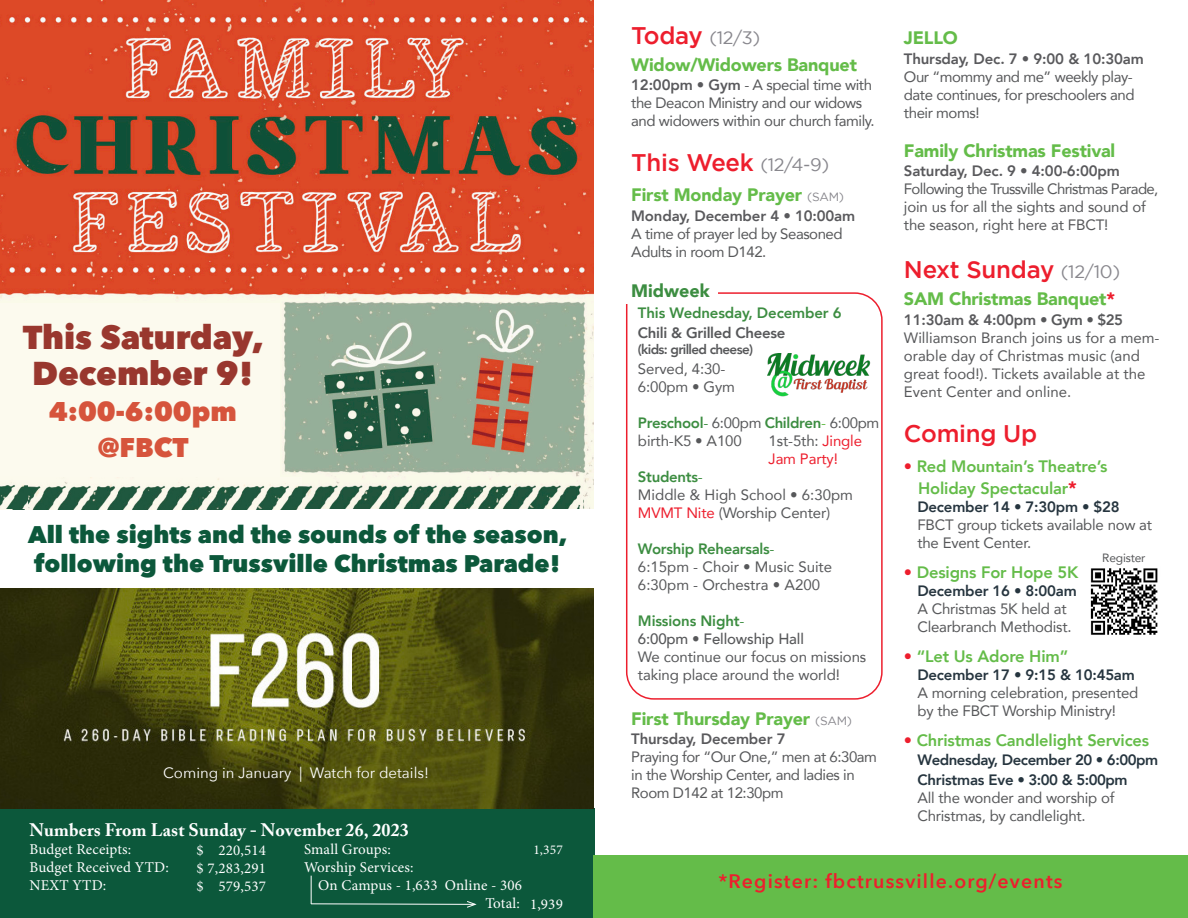
<style>
.page{position:relative;width:1188px;height:918px;background:#fff}
.page>*{position:absolute;margin:0;border:0;box-sizing:border-box;transform-origin:0 0}
.t1{font:800 33px "Avenir Next";color:#99372e}
.t2{font:800 27px "Avenir Next";color:#d6543c}
.t3{font:800 24px "Avenir Next";color:#0c583b}
.t4{font:500 24px "Gotham";letter-spacing:-.01em;color:#ed1e2d}
.t5{font:600 19.5px "Avenir Next";letter-spacing:.06em;color:#ed1e2d}
.t6{font:900 18px "Avenir";letter-spacing:-.01em;color:#64bc49}
.t7{font:700 18px "Adobe Caslon Pro";letter-spacing:.01em;color:#fff}
.t8{font:18px "Gotham";color:#88878d}
.t9{font:900 18px "Avenir";color:#3c8d41}
.t10{font:800 16.5px "Avenir";letter-spacing:-.01em;color:#64bc49}
.t11{font:15px/18px "Avenir";letter-spacing:-.015em;color:#57585a}
.t12{font:800 15px/18px "Avenir";letter-spacing:-.01em;color:#59595c}
.t13{font:15px/18px "Minion Pro";letter-spacing:.01em;color:#fff}
.t14{font:800 15px/19.5px "Avenir";letter-spacing:-.015em;color:#26353f}
.t15{font:800 15px "Avenir";letter-spacing:-.02em;color:#3c8d41}
.t16{font:500 15px/18px "Avenir";letter-spacing:-.01em;color:#57585a}
.t17{font:15px "Avenir Next";color:#fff}
.t18{font:800 15px "Avenir";letter-spacing:-.02em;color:#57585a}
.t19{font:15px "Avenir";letter-spacing:-.01em;color:#ed1e2d}
.t20{font:800 13.5px "Avenir";letter-spacing:-.05em;color:#57585a}
.t21{font:13.5px "Minion Pro";color:#fff}
.t22{font:12px "Avenir";letter-spacing:-.015em;color:#57585a}
.s1{font-weight:500;font-size:24px;color:#ed1e2d}
.s2{font-weight:800;color:#59595c}
.s3{font-weight:400;font-size:18px;color:#88878d}
.s4{font-family:"Gotham";font-weight:400;font-size:12px;color:#88878d}
.s5{font-weight:400}
.s6{font-weight:400;color:#57585a}
.s7{font-weight:400;color:#64bc49}
.s8{color:#ed1e2d}
.s9{font-weight:800;color:#3c8d41}
.s10{font-weight:400;color:#3c8d41}
.s11{color:#57585a}
.s12{font-weight:900;font-size:18px;color:#ed1e2d}
.s13{font-family:"Avenir";font-weight:800}
</style>
<div class="page">
<div style="left:0;top:252px;width:356px;height:247px;background:#fcfaee"></div>
<img style="left:0;top:0;width:593px;height:302px">
<div style="left:0;top:808px;width:595px;height:110px;background:#0c583b"></div>
<svg style="left:311px;top:876px;width:165px;height:32px"></svg>
<img style="left:283px;top:302px;width:311px;height:207px">
<img style="left:27px;top:477px;width:274px;height:32px">
<img style="left:0;top:482px;width:27px;height:27px">
<img style="left:0;top:588px;width:594px;height:220px">
<svg style="left:626px;top:292px;width:257px;height:408px"></svg>
<div style="left:622px;top:281px;width:96px;height:22px;background:#fff"></div>
<div style="left:593px;top:855px;width:594px;height:63px;background:#64bc49"></div>
<img style="left:767px;top:353px;width:103px;height:45px">
<img style="left:1090px;top:568px;width:68px;height:67px">
<p class="t1" style="left:23px;top:317px;width:243px">This Saturday,</p>
<p class="t1" style="left:32px;top:353px;width:223px">December 9!</p>
<p class="t2" style="left:49px;top:394px;width:190px">4:00-6:00pm</p>
<p class="t2" style="left:98px;top:430px;width:92px">@FBCT</p>
<p class="t3" style="left:28px;top:520px;width:541px">All the sights and the sounds of the season,</p>
<p class="t3" style="left:34px;top:549px;width:528px">following the Trussville Christmas Parade!</p>
<p class="t17" style="left:163px;top:760px;width:267px">Coming in January | Watch for details!</p>
<p class="t7" style="left:30px;top:820px;width:381px">Numbers From Last Sunday - November 26, 2023</p>
<p class="t13" style="left:30px;top:841px;width:103px">Budget Receipts:</p>
<p class="t13" style="left:30px;top:859px;width:141px">Budget Received YTD:</p>
<p class="t13" style="left:30px;top:877px;width:78px">NEXT YTD:</p>
<p class="t13" style="left:304px;top:841px;width:88px">Small Groups:</p>
<p class="t13" style="left:304px;top:859px;width:111px">Worship Services:</p>
<p class="t13" style="left:318px;top:877px;width:205px">On Campus - 1,633 Online - 306</p>
<p class="t13" style="left:485px;top:895px;width:36px">Total:</p>
<p class="t13" style="left:197px;top:842px;width:71px">$<br>$ 7,283,291</p>
<p class="t13" style="left:197px;top:878px;width:9px">$</p>
<p class="t13" style="left:219px;top:842px;width:49px">220,514</p>
<p class="t13" style="left:219px;top:878px;width:49px">579,537</p>
<p class="t21" style="left:533px;top:840px;width:31px">1,357</p>
<p class="t13" style="left:530px;top:895px;width:34px">1,939</p>
<p class="t8" style="left:631px;top:28px;width:131px"><span class="s1">Today</span> (12/3)</p>
<p class="t6" style="left:631px;top:49px;width:227px">Widow/Widowers Banquet</p>
<p class="t11" style="left:631px;top:76px;width:245px"><span class="s2">12:00pm • Gym</span> - A special time with the Deacon Ministry and our widows and widowers within our church family.</p>
<p class="t4" style="left:631px;top:149px;width:199px">This Week <span class="s3">(12/4-9)</span></p>
<p class="t6" style="left:631px;top:180px;width:214px">First Monday Prayer <span class="s4">(SAM)</span></p>
<p class="t12" style="left:631px;top:207px;width:225px">Monday, December 4 • 10:00am</p>
<p class="t11" style="left:631px;top:224px;width:213px">A time of prayer led by Seasoned<br>Adults in room D142.</p>
<p class="t9" style="left:631px;top:276px;width:80px">Midweek</p>
<p class="t15" style="left:638px;top:302px;width:205px">This Wednesday, December 6</p>
<p class="t18" style="left:638px;top:321px;width:149px">Chili &amp; Grilled Cheese</p>
<p class="t20" style="left:638px;top:339px;width:117px">(kids: grilled cheese)</p>
<p class="t11" style="left:638px;top:359px;width:89px">Served, 4:30-</p>
<p class="t11" style="left:638px;top:377px;width:99px">6:00pm • Gym</p>
<p class="t15" style="left:638px;top:411px;width:243px">Preschool<span class="s5">-</span> <span class="s6">6:00pm</span> Children<span class="s7">-</span> <span class="s6">6:00pm</span></p>
<p class="t11" style="left:638px;top:431px;width:105px">birth-K5 • A100</p>
<p class="t15" style="left:638px;top:465px;width:66px">Students<span class="s5">-</span></p>
<p class="t11" style="left:638px;top:485px;width:217px">Middle &amp; High School • 6:30pm</p>
<p class="t11" style="left:638px;top:503px;width:194px"><span class="s8">MVMT Nite</span> (Worship Center)</p>
<p class="t15" style="left:638px;top:537px;width:138px">Worship Rehearsals<span class="s5">-</span></p>
<p class="t11" style="left:638px;top:557px;width:196px">6:15pm - Choir • Music Suite</p>
<p class="t11" style="left:638px;top:575px;width:184px">6:30pm - Orchestra • A200</p>
<p class="t16" style="left:638px;top:611px;width:168px"><span class="s9">Missions Night</span><span class="s10">-<br></span>6:00pm • Fellowship Hall</p>
<p class="t11" style="left:638px;top:647px;width:230px">We continue our focus on missions</p>
<p class="t11" style="left:638px;top:665px;width:203px">taking place around the world!</p>
<p class="t6" style="left:631px;top:703px;width:222px">First Thursday Prayer <span class="s4">(SAM)</span></p>
<p class="t12" style="left:631px;top:730px;width:156px">Thursday, December 7</p>
<p class="t11" style="left:631px;top:748px;width:247px">Praying for “Our One,” men at 6:30am in the Worship Center, and ladies in<br>Room D142 at 12:30pm</p>
<p class="t11" style="left:769px;top:431px;width:95px">1st-5th: <span class="s8">Jingle</span></p>
<p class="t19" style="left:769px;top:447px;width:71px">Jam Party!</p>
<p class="t6" style="left:904px;top:23px;width:55px">JELLO</p>
<p class="t12" style="left:904px;top:50px;width:241px">Thursday, Dec. 7 • 9:00 &amp; 10:30am<br><span class="s6">Our “mommy and me” weekly play-</span></p>
<p class="t11" style="left:904px;top:85px;width:232px">date continues, for preschoolers and</p>
<p class="t11" style="left:904px;top:103px;width:77px">their moms!</p>
<p class="t6" style="left:904px;top:135px;width:213px">Family Christmas Festival</p>
<p class="t12" style="left:904px;top:162px;width:217px">Saturday, Dec. 9 • 4:00-6:00pm</p>
<p class="t11" style="left:904px;top:180px;width:256px">Following the Trussville Christmas Parade, join us for all the sights and sound of the season, right here at FBCT!</p>
<p class="t4" style="left:904px;top:256px;width:218px">Next Sunday <span class="s3">(12/10)</span></p>
<p class="t6" style="left:904px;top:284px;width:213px">SAM Christmas Banquet<span class="s8">*</span></p>
<p class="t12" style="left:904px;top:311px;width:221px">11:30am &amp; 4:00pm <span class="s11">• Gym • $25</span></p>
<p class="t11" style="left:904px;top:328px;width:257px">Williamson Branch joins us for a mem&shy;orable day of Christmas music (and great food!). Tickets available at the Event Center and online.</p>
<p class="t4" style="left:904px;top:420px;width:135px">Coming Up</p>
<p class="t10" style="left:904px;top:453px;width:205px"><span class="s8">•</span> Red Mountain’s Theatre’s</p>
<p class="t10" style="left:918px;top:475px;width:160px">Holiday Spectacular<span class="s12">*</span></p>
<p class="t14" style="left:917px;top:497px;width:204px">December 14 • 7:30pm • $28</p>
<p class="t11" style="left:917px;top:515px;width:236px">FBCT group tickets available now at the Event Center.</p>
<p class="t10" style="left:904px;top:559px;width:176px"><span class="s8">•</span> Designs For Hope 5K</p>
<p class="t14" style="left:917px;top:581px;width:161px">December 16 • 8:00am</p>
<p class="t11" style="left:917px;top:599px;width:151px">A Christmas 5K held at</p>
<p class="t11" style="left:917px;top:617px;width:156px">Clearbranch Methodist.</p>
<p class="t10" style="left:904px;top:643px;width:166px"><span class="s8">•</span> “Let Us Adore Him”</p>
<p class="t14" style="left:917px;top:665px;width:219px">December 17 • 9:15 &amp; 10:45am</p>
<p class="t11" style="left:917px;top:683px;width:222px">A morning celebration, presented by the FBCT Worship Ministry!</p>
<p class="t10" style="left:904px;top:727px;width:247px"><span class="s8">•</span> Christmas Candlelight Services</p>
<p class="t14" style="left:917px;top:750px;width:242px">Wednesday, December 20 • 6:00pm<br>Christmas Eve • 3:00 &amp; 5:00pm</p>
<p class="t11" style="left:917px;top:788px;width:199px">All the wonder and worship of<br>Christmas, by candlelight.</p>
<p class="t22" style="left:1102px;top:548px;width:45px">Register</p>
<p class="t5" style="left:718px;top:865px;width:346px"><span class="s13">*</span>Register: fbctrussville.org/events</p>
</div>
